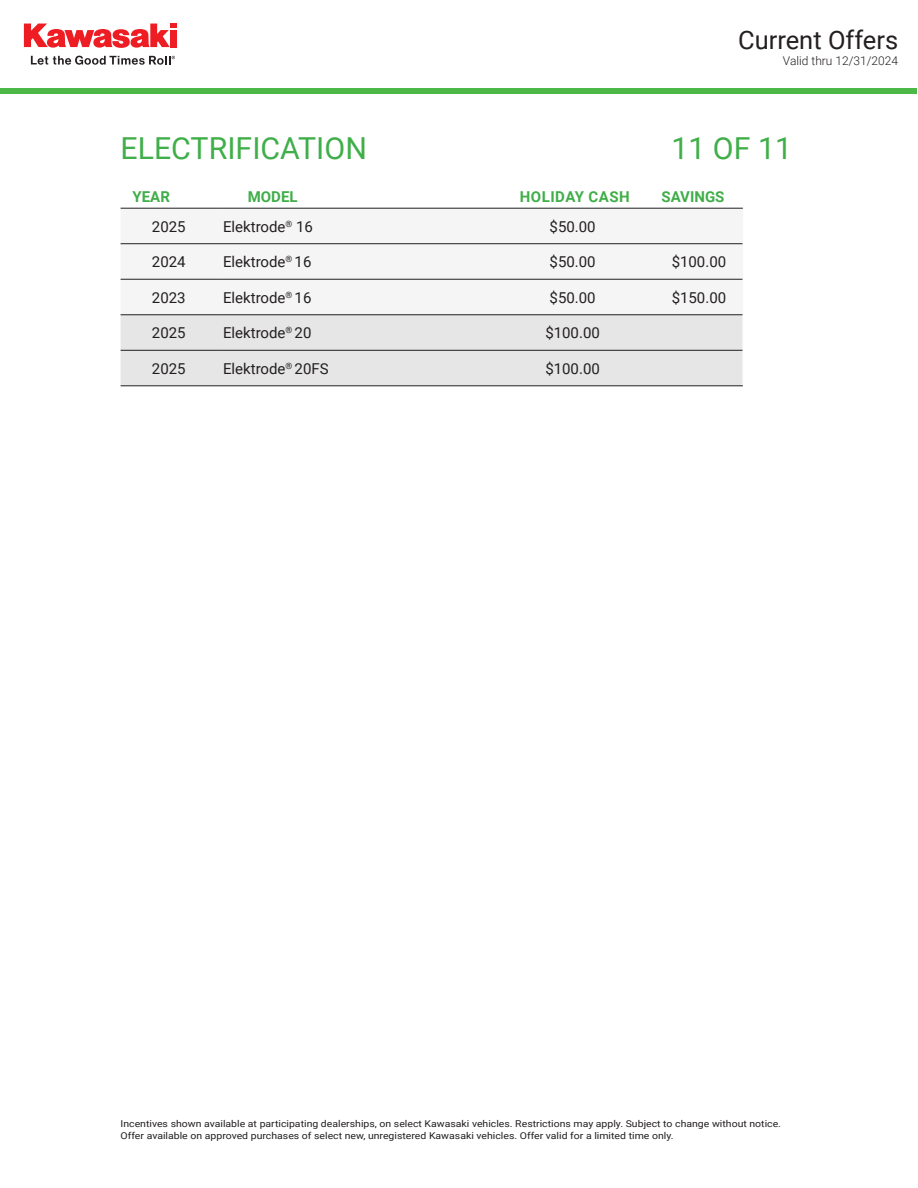
<style>
.page{position:relative;width:918px;height:1188px;background:#fff}
.page>*{position:absolute;margin:0;border:0;box-sizing:border-box;transform-origin:0 0}
.t1{font:30.3px "Roboto";color:#40ae49}
.t2{font:25.5px "Roboto";color:#231f20}
.t3{font:15px "Roboto";color:#231f20}
.t4{font:700 15px "Roboto";color:#40ae49}
.t5{font:700 15px "Roboto";letter-spacing:.035em;color:#40ae49}
.t6{font:300 12px "Roboto";color:#231f20}
.t7{font:9.45px/12.6px "Roboto";color:#231f20;scale:1.11 1}
</style>
<div class="page">
<div style="left:0;top:88px;width:917px;height:6px;background:#4cb848"></div>
<svg style="left:24px;top:24px;width:153px;height:24px"></svg>
<svg style="left:31px;top:56px;width:144px;height:9px"></svg>
<div style="left:121px;top:244px;width:621px;height:71px;background:#f5f5f5"></div>
<div style="left:121px;top:316px;width:621px;height:70px;background:#e6e6e6"></div>
<hr style="left:742px;top:208px;width:1px;height:36px;background:#f5f5f5">
<hr style="left:742px;top:244px;width:1px;height:35px;background:#f5f5f5">
<hr style="left:742px;top:279px;width:1px;height:36px;background:#f5f5f5">
<hr style="left:742px;top:315px;width:1px;height:35px;background:#f5f5f5">
<hr style="left:742px;top:350px;width:1px;height:36px;background:#f5f5f5">
<hr style="left:121px;top:208px;width:96px;height:1px;background:#231f20">
<hr style="left:217px;top:208px;width:287px;height:1px;background:#231f20">
<hr style="left:504px;top:208px;width:144px;height:1px;background:#231f20">
<hr style="left:648px;top:208px;width:95px;height:1px;background:#231f20">
<hr style="left:121px;top:243px;width:96px;height:1px;background:#231f20">
<hr style="left:217px;top:243px;width:287px;height:1px;background:#231f20">
<hr style="left:504px;top:243px;width:144px;height:1px;background:#231f20">
<hr style="left:648px;top:243px;width:94px;height:1px;background:#231f20">
<hr style="left:121px;top:279px;width:96px;height:1px;background:#231f20">
<hr style="left:217px;top:279px;width:287px;height:1px;background:#231f20">
<hr style="left:504px;top:279px;width:144px;height:1px;background:#231f20">
<hr style="left:648px;top:279px;width:94px;height:1px;background:#231f20">
<hr style="left:121px;top:315px;width:96px;height:1px;background:#231f20">
<hr style="left:217px;top:315px;width:287px;height:1px;background:#231f20">
<hr style="left:504px;top:315px;width:144px;height:1px;background:#231f20">
<hr style="left:648px;top:315px;width:94px;height:1px;background:#231f20">
<hr style="left:121px;top:350px;width:96px;height:1px;background:#231f20">
<hr style="left:217px;top:350px;width:287px;height:1px;background:#231f20">
<hr style="left:504px;top:350px;width:144px;height:1px;background:#231f20">
<hr style="left:648px;top:350px;width:94px;height:1px;background:#231f20">
<hr style="left:121px;top:386px;width:96px;height:1px;background:#231f20">
<hr style="left:217px;top:386px;width:287px;height:1px;background:#231f20">
<hr style="left:504px;top:386px;width:144px;height:1px;background:#231f20">
<hr style="left:648px;top:386px;width:95px;height:1px;background:#231f20">
<h2 class="t2" style="left:738px;top:22px;width:162px">Current Offers</h2>
<p class="t6" style="left:783px;top:52px;width:117px">Valid thru 12/31/2024</p>
<h1 class="t1" style="left:121px;top:127px;width:248px">ELECTRIFICATION</h1>
<h1 class="t1" style="left:671px;top:127px;width:122px">11 OF 11</h1>
<h3 class="t4" style="left:133px;top:186px;width:39px">YEAR</h3>
<h3 class="t4" style="left:248px;top:186px;width:51px">MODEL</h3>
<h3 class="t5" style="left:520px;top:186px;width:112px">HOLIDAY CASH</h3>
<h3 class="t4" style="left:661px;top:186px;width:64px">SAVINGS</h3>
<p class="t3" style="left:152px;top:216px;width:35px">2025</p>
<p class="t3" style="left:223px;top:216px;width:91px">Elektrode<sup>®</sup> 16</p>
<p class="t3" style="left:550px;top:216px;width:48px">$50.00</p>
<p class="t3" style="left:152px;top:251px;width:35px">2024</p>
<p class="t3" style="left:223px;top:251px;width:90px">Elektrode<sup>®</sup> 16</p>
<p class="t3" style="left:550px;top:251px;width:48px">$50.00</p>
<p class="t3" style="left:672px;top:251px;width:56px">$100.00</p>
<p class="t3" style="left:152px;top:287px;width:35px">2023</p>
<p class="t3" style="left:223px;top:287px;width:90px">Elektrode<sup>®</sup> 16</p>
<p class="t3" style="left:550px;top:287px;width:48px">$50.00</p>
<p class="t3" style="left:672px;top:287px;width:56px">$150.00</p>
<p class="t3" style="left:152px;top:322px;width:35px">2025</p>
<p class="t3" style="left:223px;top:322px;width:90px">Elektrode<sup>®</sup> 20</p>
<p class="t3" style="left:545px;top:322px;width:56px">$100.00</p>
<p class="t3" style="left:152px;top:358px;width:35px">2025</p>
<p class="t3" style="left:223px;top:358px;width:107px">Elektrode<sup>®</sup> 20FS</p>
<p class="t3" style="left:545px;top:358px;width:56px">$100.00</p>
<p class="t7" style="left:121px;top:1117px;width:597px">Incentives shown available at participating dealerships, on select Kawasaki vehicles. Restrictions may apply. Subject to change without notice.<br>Offer available on approved purchases of select new, unregistered Kawasaki vehicles. Offer valid for a limited time only.</p>
</div>
